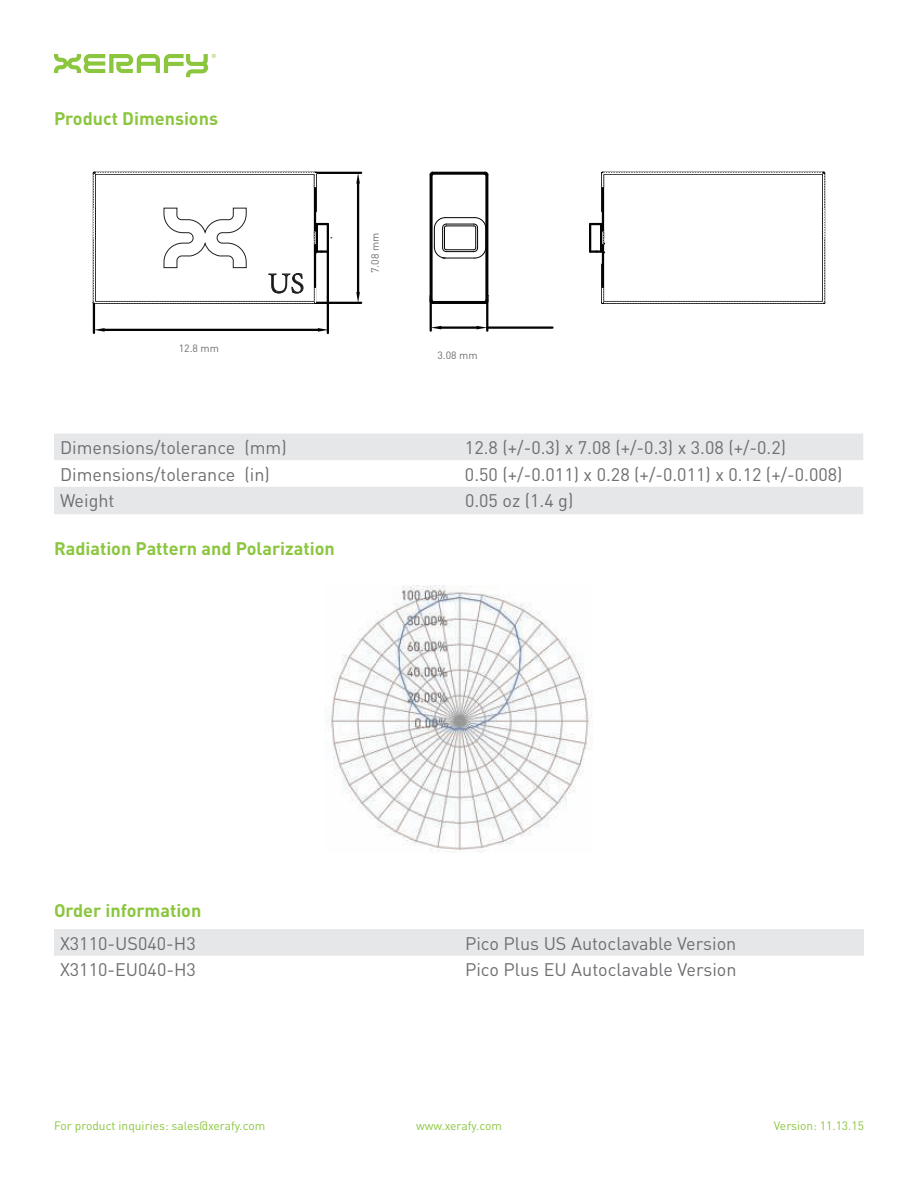
<style>
.page{position:relative;width:918px;height:1188px;background:#fff}
.page>*{position:absolute;margin:0;border:0;box-sizing:border-box;transform-origin:0 0}
.t1{font:300 29.7px "Adobe Song Std";color:#030303}
.t2{font:18px "DIN";color:#6d6e71}
.t3{font:700 18px "DIN";color:#8bc63e}
.t4{font:12px "DIN";color:#8bc63e}
.t5{font:10.5px "DIN";color:#6d6e71}
</style>
<div class="page">
<svg style="left:54px;top:434px;width:809px;height:79px;fill:#e6e7e9"></svg>
<hr style="left:54px;top:513px;width:405px;height:1px;background:#e6e7e9">
<hr style="left:459px;top:513px;width:404px;height:1px;background:#e6e7e9">
<svg style="left:54px;top:54px;width:162px;height:23px"></svg>
<hr style="left:316px;top:172px;width:45px;height:2px;background:#030303">
<hr style="left:316px;top:302px;width:45px;height:2px;background:#030303">
<hr style="left:357px;top:184px;width:2px;height:108px;background:#030303">
<svg style="left:356px;top:174px;width:4px;height:10px"></svg>
<svg style="left:356px;top:292px;width:4px;height:10px"></svg>
<hr style="left:93px;top:302px;width:2px;height:31px;background:#030303">
<hr style="left:327px;top:297px;width:2px;height:36px;background:#030303">
<hr style="left:105px;top:329px;width:214px;height:2px;background:#030303">
<svg style="left:95px;top:328px;width:10px;height:4px"></svg>
<svg style="left:316px;top:328px;width:11px;height:4px"></svg>
<hr style="left:433px;top:172px;width:52px;height:3px;background:#030303">
<hr style="left:433px;top:301px;width:52px;height:2px;background:#030303">
<hr style="left:433px;top:302px;width:52px;height:2px;background:#030303">
<hr style="left:430px;top:175px;width:3px;height:125px;background:#030303">
<hr style="left:485px;top:175px;width:3px;height:125px;background:#030303">
<svg style="left:429px;top:171px;width:7px;height:7px"></svg>
<svg style="left:482px;top:171px;width:7px;height:7px"></svg>
<svg style="left:434px;top:217px;width:52px;height:41px"></svg>
<hr style="left:443px;top:258px;width:32px;height:1px;background:#030303">
<hr style="left:430px;top:296px;width:2px;height:35px;background:#030303">
<hr style="left:486px;top:296px;width:2px;height:35px;background:#030303">
<hr style="left:441px;top:326px;width:36px;height:3px;background:#030303">
<hr style="left:487px;top:326px;width:66px;height:3px;background:#030303">
<svg style="left:431px;top:326px;width:10px;height:3px"></svg>
<svg style="left:429px;top:295px;width:5px;height:10px"></svg>
<svg style="left:484px;top:295px;width:5px;height:10px"></svg>
<svg style="left:477px;top:326px;width:10px;height:3px"></svg>
<svg style="left:93px;top:172px;width:239px;height:132px"></svg>
<hr style="left:589px;top:224px;width:2px;height:28px;background:#030303">
<svg style="left:590px;top:172px;width:235px;height:132px"></svg>
<img style="left:328px;top:585px;width:265px;height:267px">
<div style="left:54px;top:929px;width:810px;height:27px;background:#e6e7e9"></div>
<p class="t3" style="left:54px;top:111px;width:166px">Product Dimensions</p>
<p class="t5" style="left:179px;top:344px;width:42px">12.8 mm</p>
<h1 class="t1" style="left:268px;top:266px;width:38px">US</h1>
<p class="t5" style="left:371px;top:273px;width:42px;rotate:-90deg">7.08 mm</p>
<p class="t5" style="left:437px;top:350px;width:42px">3.08 mm</p>
<p class="t2" style="left:60px;top:440px;width:228px">Dimensions/tolerance (mm)</p>
<p class="t2" style="left:465px;top:440px;width:323px">12.8 (+/-0.3) x 7.08 (+/-0.3) x 3.08 (+/-0.2)</p>
<p class="t2" style="left:60px;top:466px;width:211px">Dimensions/tolerance (in)</p>
<p class="t2" style="left:465px;top:466px;width:379px">0.50 (+/-0.011) x 0.28 (+/-0.011) x 0.12 (+/-0.008)</p>
<p class="t2" style="left:60px;top:493px;width:56px">Weight</p>
<p class="t2" style="left:465px;top:493px;width:110px">0.05 oz (1.4 g)</p>
<p class="t3" style="left:54px;top:541px;width:282px">Radiation Pattern and Polarization</p>
<p class="t3" style="left:54px;top:903px;width:149px">Order information</p>
<p class="t2" style="left:60px;top:935px;width:137px">X3110-US040-H3</p>
<p class="t2" style="left:465px;top:935px;width:273px">Pico Plus US Autoclavable Version</p>
<p class="t2" style="left:60px;top:962px;width:138px">X3110-EU040-H3</p>
<p class="t2" style="left:465px;top:962px;width:273px">Pico Plus EU Autoclavable Version</p>
<p class="t4" style="left:54px;top:1122px;width:213px">For product inquiries: sales@xerafy.com</p>
<p class="t4" style="left:416px;top:1122px;width:87px">www.xerafy.com</p>
<p class="t4" style="left:774px;top:1122px;width:92px">Version: 11.13.15</p>
</div>
